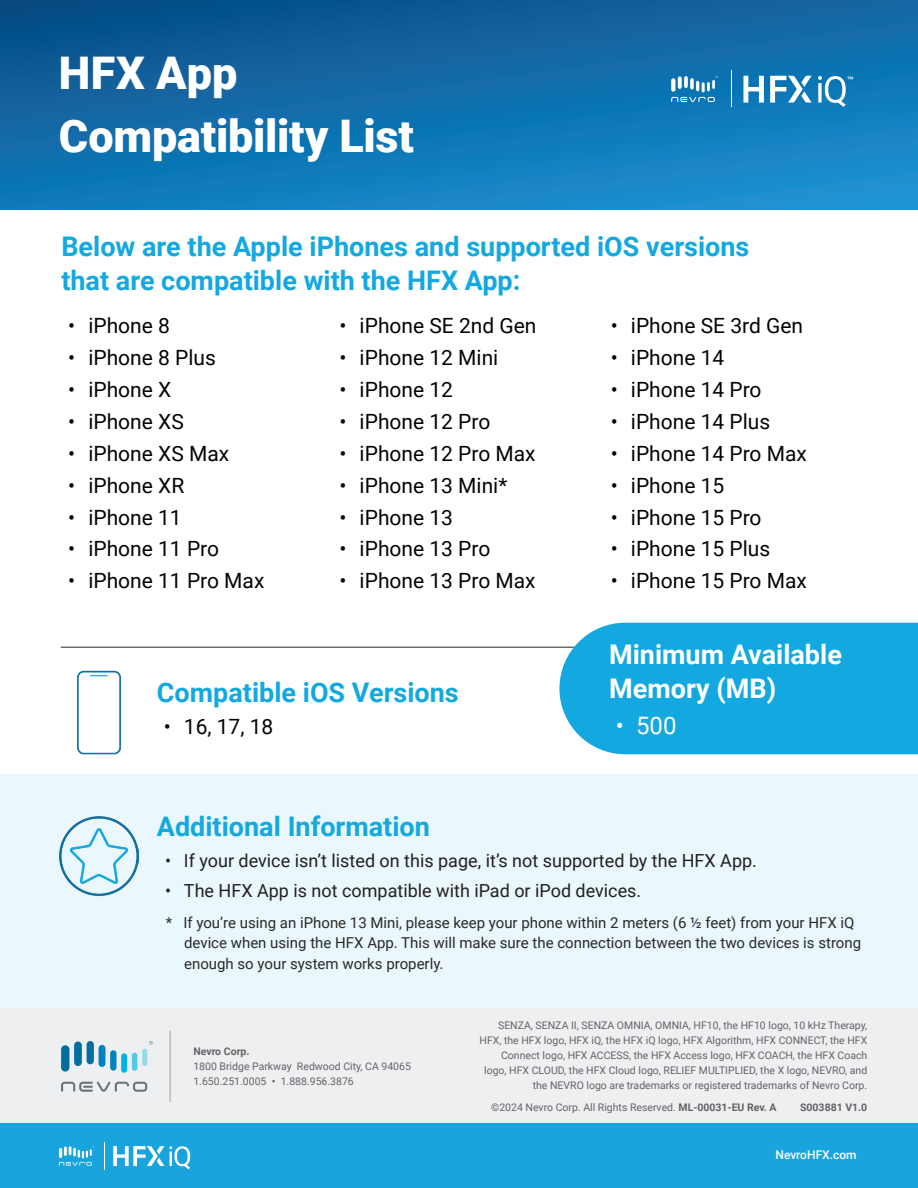
<style>
.page{position:relative;width:918px;height:1188px;background:#fff}
.page>*{position:absolute;margin:0;border:0;box-sizing:border-box;transform-origin:0 0}
.t1{font:900 45px/63px "Roboto";letter-spacing:-.005em;color:#fff}
.t2{font:700 27px/34.5px "Roboto";color:#13a8e0}
.t3{font:700 27px/34.5px "Roboto";color:#fff}
.t4{font:24px "Roboto";color:#fff}
.t5{font:21px "Roboto";color:#040503}
.t6{font:18px "Roboto";color:#231f20}
.t7{font:15px/20.2px "Roboto";color:#2a2928}
.t8{font:500 12px "Roboto";color:#fff}
.t9{font:10.5px/15px "Roboto";color:#636366}
.t10{font:700 10.5px "Roboto";color:#636366}
.t11{font:7.65px "Johnson Text";color:#fff}
.s1{font-weight:700}
</style>
<div class="page">
<svg style="left:0;top:0;width:918px;height:210px;background:#116fad"></svg>
<svg style="left:671px;top:76px;width:47px;height:26px"></svg>
<hr style="left:731px;top:70px;width:1px;height:37px;background:#fff">
<svg style="left:743px;top:76px;width:21px;height:27px"></svg>
<svg style="left:770px;top:76px;width:42px;height:27px"></svg>
<svg style="left:818px;top:76px;width:28px;height:31px"></svg>
<div style="left:0;top:774px;width:918px;height:235px;background:#eaf7fd"></div>
<div style="left:0;top:1009px;width:918px;height:115px;background:#edeff1"></div>
<hr style="left:170px;top:1031px;width:1px;height:71px;background:#231f20">
<div style="left:74px;top:1042px;width:8px;height:24px;background:#006fa0;border-radius:4px"></div>
<div style="left:61px;top:1045px;width:8px;height:27px;background:#006fa0;border-radius:4px"></div>
<div style="left:87px;top:1041px;width:7px;height:23px;background:#006fa0;border-radius:4px"></div>
<div style="left:142px;top:1049px;width:5px;height:17px;background:#9ad9ea;border-radius:3px"></div>
<div style="left:99px;top:1045px;width:6px;height:22px;background:#0083bf;border-radius:3px"></div>
<div style="left:132px;top:1053px;width:5px;height:18px;background:#55c9e9;border-radius:3px"></div>
<div style="left:121px;top:1053px;width:6px;height:20px;background:#00b3e3;border-radius:3px"></div>
<div style="left:110px;top:1050px;width:6px;height:21px;background:#0083bf;border-radius:3px"></div>
<svg style="left:61px;top:1082px;width:86px;height:10px"></svg>
<svg style="left:149px;top:1041px;width:4px;height:4px"></svg>
<div style="left:0;top:1124px;width:918px;height:64px;background:#1aa4dd"></div>
<hr style="left:61px;top:647px;width:796px;height:1px;background:#2a2928">
<svg style="left:59px;top:1146px;width:35px;height:20px"></svg>
<svg style="left:104px;top:1142px;width:1px;height:28px"></svg>
<svg style="left:113px;top:1146px;width:77px;height:23px"></svg>
<img style="left:59px;top:816px;width:79px;height:81px">
<div style="left:559px;top:623px;width:359px;height:131px;background:#14a8e0"></div>
<img style="left:77px;top:671px;width:44px;height:83px">
<h1 class="t1" style="left:59px;top:39px;width:357px">HFX App<br>Compatibility List</h1>
<h2 class="t2" style="left:61px;top:228px;width:690px">Below are the Apple iPhones and supported iOS versions that are compatible with the HFX App:</h2>
<h3 class="t5" style="left:68px;top:311px;width:103px">• iPhone 8</h3>
<h3 class="t5" style="left:68px;top:343px;width:149px">• iPhone 8 Plus</h3>
<h3 class="t5" style="left:68px;top:375px;width:105px">• iPhone X</h3>
<h3 class="t5" style="left:68px;top:407px;width:117px">• iPhone XS</h3>
<h3 class="t5" style="left:68px;top:439px;width:163px">• iPhone XS Max</h3>
<h3 class="t5" style="left:68px;top:470px;width:118px">• iPhone XR</h3>
<h3 class="t5" style="left:68px;top:502px;width:115px">• iPhone 11</h3>
<h3 class="t5" style="left:68px;top:534px;width:152px">• iPhone 11 Pro</h3>
<h3 class="t5" style="left:68px;top:566px;width:198px">• iPhone 11 Pro Max</h3>
<h3 class="t5" style="left:339px;top:311px;width:199px">• iPhone SE 2nd Gen</h3>
<h3 class="t5" style="left:339px;top:343px;width:161px">• iPhone 12 Mini</h3>
<h3 class="t5" style="left:339px;top:375px;width:115px">• iPhone 12</h3>
<h3 class="t5" style="left:339px;top:407px;width:152px">• iPhone 12 Pro</h3>
<h3 class="t5" style="left:339px;top:439px;width:198px">• iPhone 12 Pro Max</h3>
<h3 class="t5" style="left:339px;top:471px;width:170px">• iPhone 13 Mini*</h3>
<h3 class="t5" style="left:339px;top:502px;width:115px">• iPhone 13</h3>
<h3 class="t5" style="left:339px;top:534px;width:152px">• iPhone 13 Pro</h3>
<h3 class="t5" style="left:339px;top:566px;width:198px">• iPhone 13 Pro Max</h3>
<h3 class="t5" style="left:611px;top:311px;width:194px">• iPhone SE 3rd Gen</h3>
<h3 class="t5" style="left:611px;top:343px;width:115px">• iPhone 14</h3>
<h3 class="t5" style="left:611px;top:375px;width:152px">• iPhone 14 Pro</h3>
<h3 class="t5" style="left:611px;top:407px;width:161px">• iPhone 14 Plus</h3>
<h3 class="t5" style="left:611px;top:439px;width:198px">• iPhone 14 Pro Max</h3>
<h3 class="t5" style="left:611px;top:471px;width:115px">• iPhone 15</h3>
<h3 class="t5" style="left:611px;top:502px;width:152px">• iPhone 15 Pro</h3>
<h3 class="t5" style="left:611px;top:534px;width:161px">• iPhone 15 Plus</h3>
<h3 class="t5" style="left:611px;top:566px;width:198px">• iPhone 15 Pro Max</h3>
<p class="t11" style="left:847px;top:73px;width:8px">™</p>
<h2 class="t2" style="left:157px;top:674px;width:303px">Compatible iOS Versions</h2>
<h3 class="t5" style="left:164px;top:712px;width:111px">• 16, 17, 18</h3>
<h2 class="t3" style="left:609px;top:636px;width:234px">Minimum Available<br>Memory (MB)</h2>
<h3 class="t4" style="left:616px;top:708px;width:62px">• 500</h3>
<h2 class="t2" style="left:157px;top:808px;width:275px">Additional Information</h2>
<h3 class="t6" style="left:165px;top:848px;width:593px">• If your device isn’t listed on this page, it’s not supported by the HFX App.</h3>
<h3 class="t6" style="left:165px;top:878px;width:478px">• The HFX App is not compatible with iPad or iPod devices.</h3>
<h3 class="t7" style="left:184px;top:912px;width:679px;text-indent:-18px">* If you’re using an iPhone 13 Mini, please keep your phone within 2 meters (6 ½ feet) from your HFX iQ device when using the HFX App. This will make sure the connection between the two devices is strong enough so your system works properly.</h3>
<p class="t10" style="left:193px;top:1044px;width:58px">Nevro Corp.</p>
<p class="t9" style="left:193px;top:1059px;width:219px">1800 Bridge Parkway Redwood City, CA 94065<br>1.650.251.0005 <span class="s1">•</span> 1.888.956.3876</p>
<p class="t9" style="left:480px;top:1018px;width:389px;text-align:right">SENZA, SENZA II, SENZA OMNIA, OMNIA, HF10, the HF10 logo, 10 kHz Therapy, HFX, the HFX logo, HFX iQ, the HFX iQ logo, HFX Algorithm, HFX CONNECT, the HFX Connect logo, HFX ACCESS, the HFX Access logo, HFX COACH, the HFX Coach logo, HFX CLOUD, the HFX Cloud logo, RELIEF MULTIPLIED, the X logo, NEVRO, and the NEVRO logo are trademarks or registered trademarks of Nevro Corp.</p>
<p class="t9" style="left:491px;top:1100px;width:287px">©2024 Nevro Corp. All Rights Reserved. <span class="s1">ML-00031-EU Rev. A</span></p>
<p class="t10" style="left:800px;top:1100px;width:69px">S003881 V1.0</p>
<p class="t8" style="left:776px;top:1146px;width:83px">NevroHFX.com</p>
</div>
